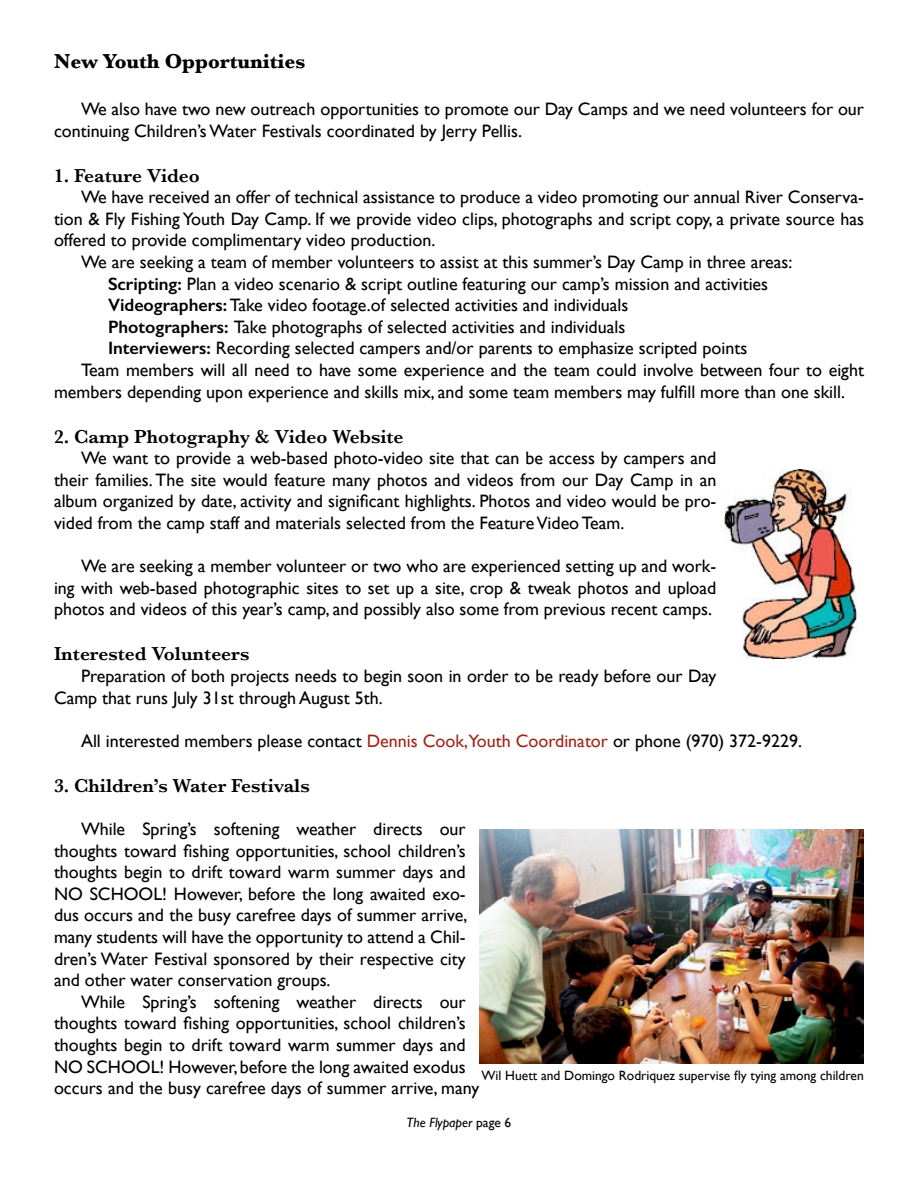
<style>
.page{position:relative;width:918px;height:1188px;background:#fff}
.page>*{position:absolute;margin:0;border:0;box-sizing:border-box;transform-origin:0 0}
.t1{font:700 21px "Baskerville";color:#000}
.t2{font:600 19.5px "Baskerville";color:#000}
.t3{font:18px/21.6px "Gill Sans";color:#000}
.t4{font:13.5px "Gill Sans";color:#000}
.t5{font:italic 13.5px "Gill Sans";color:#000}
.s1{font-weight:600}
.s2{color:#9e2718}
.s3{font-style:normal}
</style>
<div class="page">
<img style="left:480px;top:829px;width:384px;height:235px">
<img style="left:724px;top:469px;width:133px;height:189px">
<p class="t1" style="left:54px;top:47px;width:253px">New Youth Opportunities</p>
<p class="t3" style="left:54px;top:98px;width:812px;text-indent:27px">We also have two new outreach opportunities to promote our Day Camps and we need volunteers for our continuing Children’s Water Festivals coordinated by Jerry Pellis.</p>
<p class="t2" style="left:54px;top:162px;width:147px">1. Feature Video</p>
<p class="t3" style="left:81px;top:186px;width:784px">We have received an offer of technical assistance to produce a video promoting our annual River Conserva-</p>
<p class="t3" style="left:54px;top:208px;width:812px">tion &amp; Fly Fishing Youth Day Camp. If we provide video clips, photographs and script copy, a private source has</p>
<p class="t3" style="left:54px;top:229px;width:383px">offered to provide complimentary video production.</p>
<p class="t3" style="left:81px;top:251px;width:713px">We are seeking a team of member volunteers to assist at this summer’s Day Camp in three areas:</p>
<p class="t3" style="left:108px;top:273px;width:662px"><span class="s1">Scripting:</span> Plan a video scenario &amp; script outline featuring our camp’s mission and activities</p>
<p class="t3" style="left:108px;top:294px;width:522px"><span class="s1">Videographers:</span> Take video footage.of selected activities and individuals</p>
<p class="t3" style="left:108px;top:316px;width:519px"><span class="s1">Photographers:</span> Take photographs of selected activities and individuals</p>
<p class="t3" style="left:108px;top:337px;width:641px"><span class="s1">Interviewers:</span> Recording selected campers and/or parents to emphasize scripted points</p>
<p class="t3" style="left:81px;top:359px;width:784px">Team members will all need to have some experience and the team could involve between four to eight</p>
<p class="t3" style="left:54px;top:381px;width:793px">members depending upon experience and skills mix, and some team members may fulfill more than one skill.</p>
<p class="t2" style="left:54px;top:423px;width:351px">2. Camp Photography &amp; Video Website</p>
<p class="t3" style="left:54px;top:447px;width:664px;text-align:justify;text-indent:27px">We want to provide a web-based photo-video site that can be access by campers and their families. The site would feature many photos and videos from our Day Camp in an album organized by date, activity and significant highlights. Photos and video would be pro&shy;vided from the camp staff and materials selected from the Feature Video Team.</p>
<p class="t3" style="left:54px;top:555px;width:664px;text-align:justify;text-indent:27px">We are seeking a member volunteer or two who are experienced setting up and work&shy;ing with web-based photographic sites to set up a site, crop &amp; tweak photos and upload photos and videos of this year’s camp, and possibly also some from previous recent camps.</p>
<p class="t2" style="left:54px;top:640px;width:197px">Interested Volunteers</p>
<p class="t3" style="left:54px;top:665px;width:664px;text-indent:27px">Preparation of both projects needs to begin soon in order to be ready before our Day<br>Camp that runs July 31st through August 5th.</p>
<p class="t3" style="left:81px;top:730px;width:723px">All interested members please contact <span class="s2">Dennis Cook,Youth Coordinator</span> or phone (970) 372-9229.</p>
<p class="t2" style="left:54px;top:772px;width:257px">3. Children’s Water Festivals</p>
<p class="t3" style="left:54px;top:818px;width:415px;text-align:justify;text-indent:27px">While Spring’s softening weather directs our thoughts toward fishing opportunities, school children’s thoughts begin to drift toward warm summer days and NO SCHOOL! However, before the long awaited exo&shy;dus occurs and the busy carefree days of summer arrive, many students will have the opportunity to attend a Chil&shy;dren’s Water Festival sponsored by their respective city and other water conservation groups.</p>
<p class="t3" style="left:54px;top:991px;width:427px;text-indent:27px">While Spring’s softening weather directs our thoughts toward fishing opportunities, school children’s thoughts begin to drift toward warm summer days and NO SCHOOL! However, before the long awaited exodus occurs and the busy carefree days of summer arrive, many</p>
<p class="t4" style="left:482px;top:1067px;width:384px">Wil Huett and Domingo Rodriquez supervise fly tying among children</p>
<p class="t5" style="left:407px;top:1115px;width:106px">The Flypaper <span class="s3">page 6</span></p>
</div>
